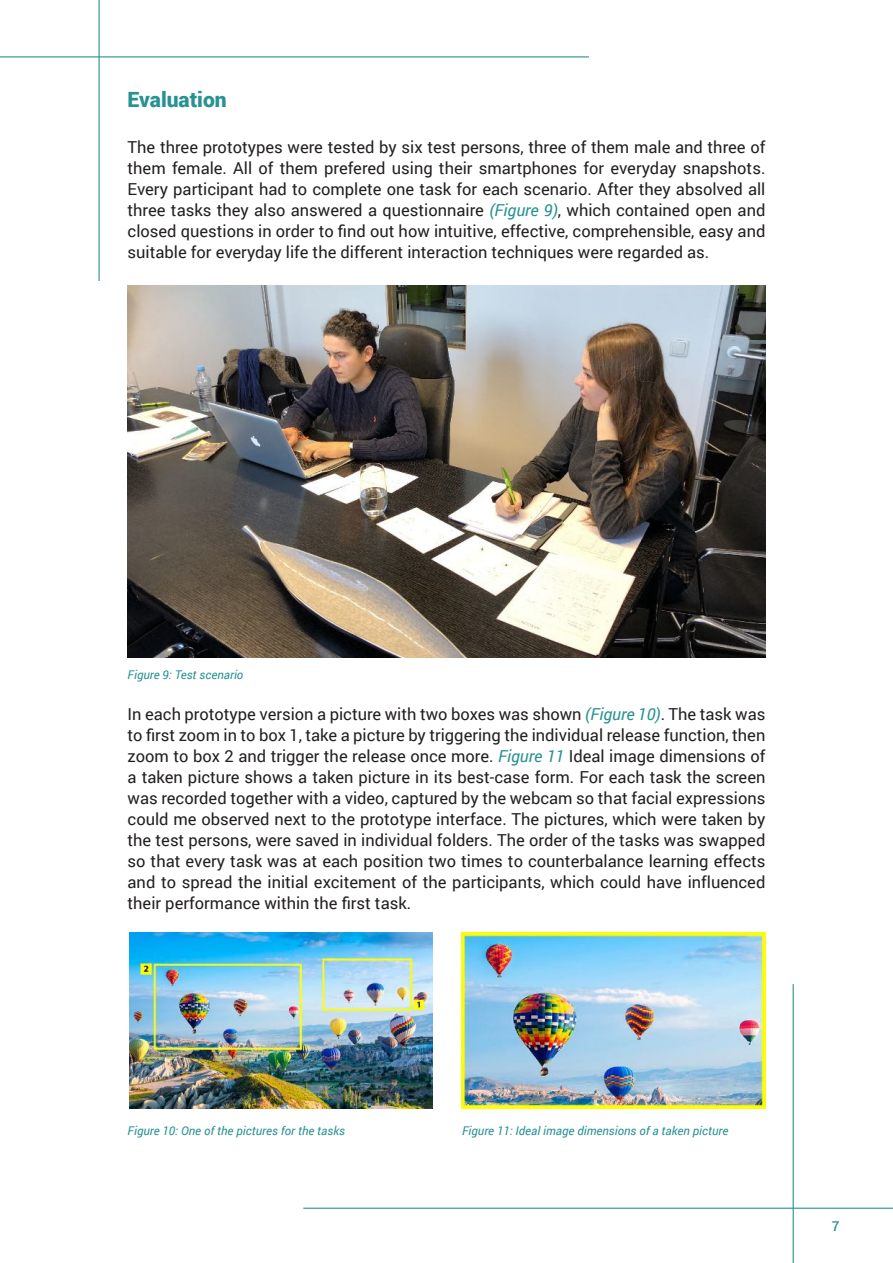
<style>
.page{position:relative;width:893px;height:1263px;background:#fff}
.page>*{position:absolute;margin:0;border:0;box-sizing:border-box;transform-origin:0 0}
.t1{font:900 21px "Roboto";color:#2a9192}
.t2{font:16.5px/21px "Roboto";color:#231f20;text-align:justify}
.t3{font:500 13.5px "Roboto";color:#2a9192}
.t4{font:italic 12px "Roboto";color:#2a9192}
.s1{font-style:italic;color:#2a9192}
</style>
<div class="page">
<hr style="left:99px;top:0;width:1px;height:281px;background:#2a9192">
<hr style="left:793px;top:984px;width:1px;height:279px;background:#2a9192">
<hr style="left:0;top:56px;width:589px;height:1px;background:#2a9192">
<hr style="left:303px;top:1207px;width:590px;height:2px;background:#2a9192">
<img style="left:128px;top:286px;width:637px;height:372px">
<img style="left:129px;top:932px;width:303px;height:176px">
<img style="left:462px;top:932px;width:303px;height:176px">
<p class="t1" style="left:128px;top:85px;width:101px">Evaluation</p>
<p class="t2" style="left:128px;top:136px;width:639px">The three prototypes were tested by six test persons, three of them male and three of them female. All of them prefered using their smartphones for everyday snapshots.<br>Every participant had to complete one task for each scenario. After they absolved all three tasks they also answered a questionnaire <span class="s1">(Figure 9)</span>, which contained open and closed questions in order to find out how intuitive, effective, comprehensible, easy and suitable for everyday life the different interaction techniques were regarded as.</p>
<p class="t4" style="left:128px;top:666px;width:117px">Figure 9: Test scenario</p>
<p class="t2" style="left:128px;top:703px;width:639px">In each prototype version a picture with two boxes was shown <span class="s1">(Figure 10)</span>. The task was to first zoom in to box 1, take a picture by triggering the individual release function, then zoom to box 2 and trigger the release once more. <span class="s1">Figure 11</span> Ideal image dimensions of a taken picture shows a taken picture in its best-case form. For each task the screen was recorded together with a video, captured by the webcam so that facial expressions could me observed next to the prototype interface. The pictures, which were taken by the test persons, were saved in individual folders. The order of the tasks was swapped so that every task was at each position two times to counterbalance learning effects and to spread the initial excitement of the participants, which could have influenced their performance within the first task.</p>
<p class="t4" style="left:128px;top:1122px;width:219px">Figure 10: One of the pictures for the tasks</p>
<p class="t4" style="left:462px;top:1122px;width:268px">Figure 11: Ideal image dimensions of a taken picture</p>
<p class="t3" style="left:832px;top:1217px;width:9px">7</p>
</div>
